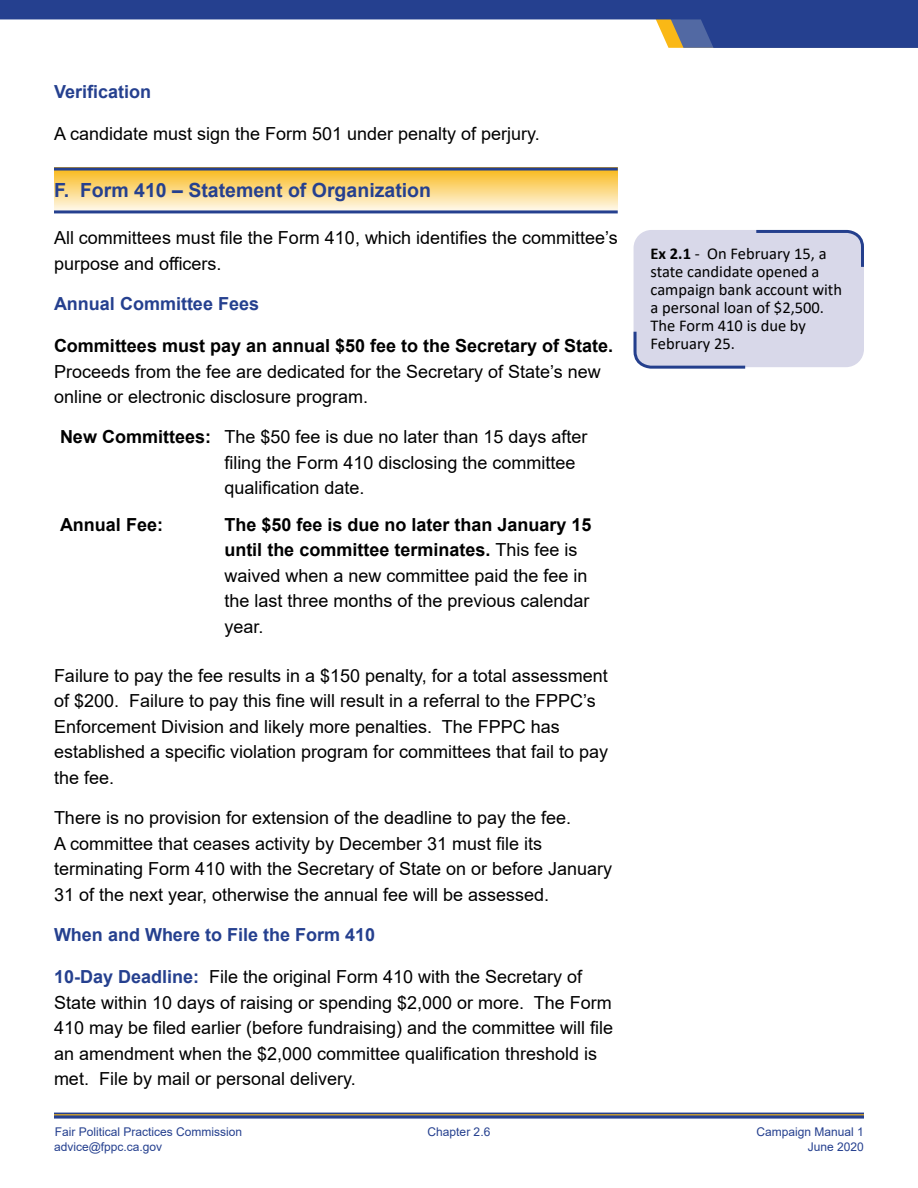
<style>
.page{position:relative;width:918px;height:1188px;background:#fff}
.page>*{position:absolute;margin:0;border:0;box-sizing:border-box;transform-origin:0 0}
.H1_No_Lines{font:700 19.5px "Arial";color:#25408f}
.Main_Paragraph{font:18px/25.5px "Arial";color:#000}
.t1{font:700 18px "Arial";color:#25408f}
.Main_Paragraph-2{font:700 18px "Arial";color:#000}
.Example___Quick_Tip{font:16.5px/18px "Calibri";color:#000}
.t2{font:12px/15px "Arial";color:#25408f}
.s1{font-weight:700}
.s2{font-weight:700;color:#25408f}
</style>
<div class="page">
<svg style="left:54px;top:171px;width:564px;height:39px;background:#fbda86"></svg>
<hr style="left:54px;top:168px;width:564px;height:3px;background:#25408f">
<hr style="left:54px;top:210px;width:564px;height:3px;background:#25408f">
<svg style="left:54px;top:1113px;width:810px;height:6px;background:#47598f"></svg>
<hr style="left:54px;top:1114px;width:810px;height:1px;background:#fab816">
<svg style="left:0;top:0;width:918px;height:48px;fill:#25408f"></svg>
<div style="left:634px;top:230px;width:230px;height:137px;background:#d8d8e9;border-radius:18px"></div>
<svg style="left:633px;top:329px;width:113px;height:40px"></svg>
<svg style="left:756px;top:229px;width:108px;height:38px"></svg>
<h2 class="t1" style="left:54px;top:79px;width:99px">Verification</h2>
<p class="Main_Paragraph" style="left:54px;top:121px;width:487px">A candidate must sign the Form 501 under penalty of perjury.</p>
<p class="H1_No_Lines" style="left:54px;top:177px;width:379px">F. Form 410 – Statement of Organization</p>
<p class="Main_Paragraph" style="left:54px;top:225px;width:565px">All committees must file the Form 410, which identifies the committee’s purpose and officers.</p>
<h2 class="t1" style="left:54px;top:291px;width:207px">Annual Committee Fees</h2>
<p class="Main_Paragraph" style="left:54px;top:333px;width:561px"><span class="s1">Committees must pay an annual $50 fee to the Secretary of State.<br></span>Proceeds from the fee are dedicated for the Secretary of State’s new online or electronic disclosure program.</p>
<p class="Main_Paragraph-2" style="left:60px;top:424px;width:153px">New Committees:</p>
<p class="Main_Paragraph" style="left:224px;top:424px;width:365px">The $50 fee is due no later than 15 days after filing the Form 410 disclosing the committee qualification date.</p>
<p class="Main_Paragraph-2" style="left:60px;top:512px;width:105px">Annual Fee:</p>
<p class="Main_Paragraph" style="left:224px;top:512px;width:369px"><span class="s1">The $50 fee is due no later than January 15 until the committee terminates.</span> This fee is waived when a new committee paid the fee in the last three months of the previous calendar year.</p>
<p class="Main_Paragraph" style="left:54px;top:662px;width:556px">Failure to pay the fee results in a $150 penalty, for a total assessment of $200. Failure to pay this fine will result in a referral to the FPPC’s Enforcement Division and likely more penalties. The FPPC has established a specific violation program for committees that fail to pay the fee.</p>
<p class="Main_Paragraph" style="left:54px;top:805px;width:560px">There is no provision for extension of the deadline to pay the fee.<br>A committee that ceases activity by December 31 must file its terminating Form 410 with the Secretary of State on or before January 31 of the next year, otherwise the annual fee will be assessed.</p>
<h2 class="t1" style="left:54px;top:922px;width:323px">When and Where to File the Form 410</h2>
<p class="Main_Paragraph" style="left:54px;top:964px;width:561px"><span class="s2">10-Day Deadline:</span> File the original Form 410 with the Secretary of State within 10 days of raising or spending $2,000 or more. The Form 410 may be filed earlier (before fundraising) and the committee will file an amendment when the $2,000 committee qualification threshold is met. File by mail or personal delivery.</p>
<p class="Example___Quick_Tip" style="left:651px;top:244px;width:193px"><span class="s1">Ex 2.1</span> - On February 15, a state candidate opened a campaign bank account with a personal loan of $2,500.<br>The Form 410 is due by<br>February 25.</p>
<p class="t2" style="left:54px;top:1124px;width:190px">Fair Political Practices Commission advice@fppc.ca.gov</p>
<p class="t2" style="left:428px;top:1124px;width:64px">Chapter 2.6</p>
<p class="t2" style="left:757px;top:1124px;width:109px;text-align:right">Campaign Manual 1<br>June 2020</p>
</div>
